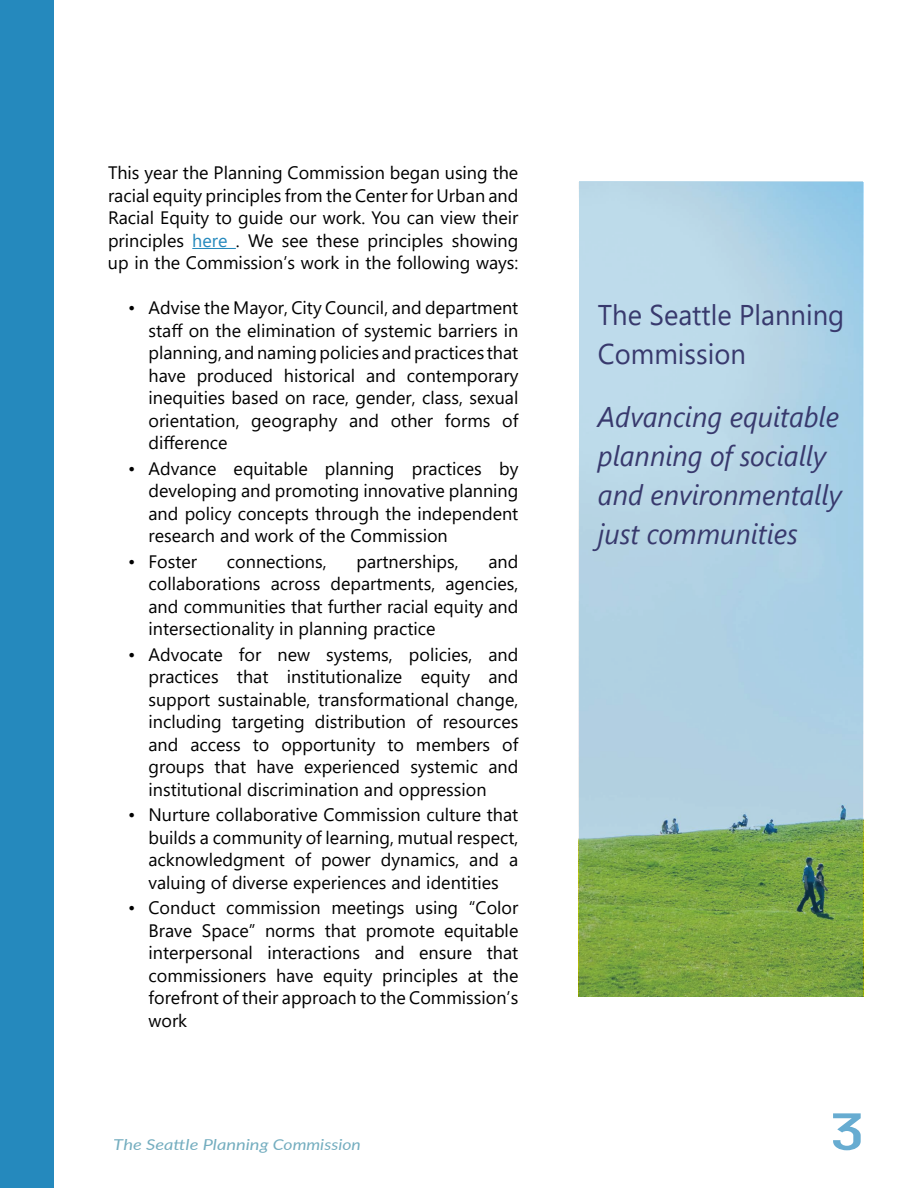
<style>
.page{position:relative;width:918px;height:1188px;background:#fff}
.page>*{position:absolute;margin:0;border:0;box-sizing:border-box;transform-origin:0 0}
.t1{font:54px "Motor";color:#67acd1;scale:1.42 1}
.t2{font:italic 28.5px/39px "Segoe UI";color:#38396d;scale:.96 1}
.t3{font:28.5px/39px "Segoe UI";color:#38396d;scale:.96 1}
.t4{font:18px/22.5px "Segoe UI";color:#000;text-align:justify}
.t5{font:italic 15px "Lato";color:#187795;scale:1.22 1}
.s1{color:#2589bd}
</style>
<div class="page">
<hr style="left:192px;top:248px;width:44px;height:1px;background:#2589bd">
<div style="left:0;top:0;width:54px;height:1188px;background:#2589bd"></div>
<svg style="left:580px;top:182px;width:283px;height:815px;fill:#afd0e4"></svg>
<p class="t4" style="left:108px;top:160px;width:412px">This year the Planning Commission began using the racial equity principles from the Center for Urban and Racial Equity to guide our work. You can view their principles <span class="s1">here</span> . We see these principles showing up in the Commission’s work in the following ways:</p>
<p class="t4" style="left:148px;top:295px;width:371px;text-indent:-20px">• Advise the Mayor, City Council, and department staff on the elimination of systemic barriers in planning, and naming policies and practices that have produced historical and contemporary inequities based on race, gender, class, sexual orientation, geography and other forms of difference</p>
<p class="t4" style="left:148px;top:456px;width:371px;text-indent:-20px">• Advance equitable planning practices by developing and promoting innovative planning and policy concepts through the independent research and work of the Commission</p>
<p class="t4" style="left:128px;top:549px;width:70px">• Foster</p>
<p class="t4" style="left:227px;top:549px;width:101px">connections,</p>
<p class="t4" style="left:356px;top:549px;width:104px">partnerships,</p>
<p class="t4" style="left:148px;top:549px;width:371px;text-indent:340px">and collaborations across departments, agencies, and communities that further racial equity and intersectionality in planning practice</p>
<p class="t4" style="left:148px;top:642px;width:371px;text-indent:-20px">• Advocate for new systems, policies, and practices that institutionalize equity and support sustainable, transformational change, including targeting distribution of resources and access to opportunity to members of groups that have experienced systemic and institutional discrimination and oppression</p>
<p class="t4" style="left:148px;top:802px;width:371px;text-indent:-20px">• Nurture collaborative Commission culture that builds a community of learning, mutual respect, acknowledgment of power dynamics, and a valuing of diverse experiences and identities</p>
<p class="t4" style="left:148px;top:895px;width:371px;text-indent:-20px">• Conduct commission meetings using “Color Brave Space” norms that promote equitable interpersonal interactions and ensure that commissioners have equity principles at the forefront of their approach to the Commission’s work</p>
<p class="t5" style="left:114px;top:1134px;width:204px">The Seattle Planning Commission</p>
<h2 class="t3" style="left:598px;top:293px;width:258px">The Seattle Planning<br>Commission</h2>
<h2 class="t2" style="left:598px;top:393px;width:255px">Advancing equitable planning of socially and environmentally just communities</h2>
<h1 class="t1" style="left:830px;top:1101px;width:25px">3</h1>
</div>
